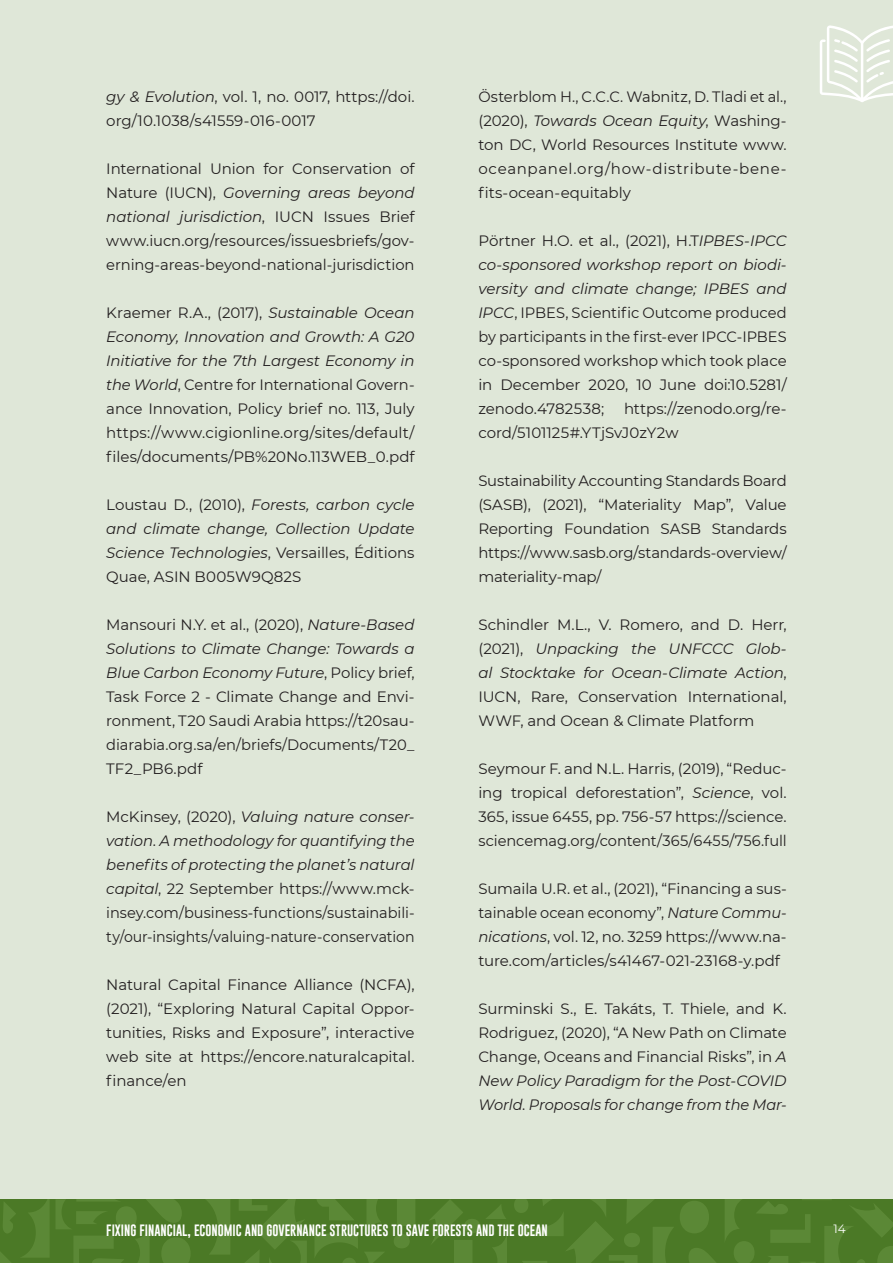
<style>
.page{position:relative;width:893px;height:1263px;background:#dfe7d8}
.page>*{position:absolute;margin:0;border:0;box-sizing:border-box;transform-origin:0 0}
.references{font:15px/24px "Montserrat";letter-spacing:-.005em;color:#231f20;text-align:justify}
.references-2{font:italic 15px/24px "Montserrat";letter-spacing:-.005em;color:#231f20;text-align:justify}
.t1{font:12px "Gobold";color:#fff}
.t2{font:12px "Montserrat";color:#fff}
.s1{font-style:italic}
.s2{font-style:normal}
</style>
<div class="page">
<svg style="left:820px;top:25px;width:73px;height:77px"></svg>
<div style="left:0;top:1199px;width:893px;height:64px;background:#4b7926"></div>
<svg style="left:514px;top:1199px;width:379px;height:64px"></svg>
<svg style="left:430px;top:1200px;width:77px;height:63px"></svg>
<svg style="left:0;top:1199px;width:415px;height:64px"></svg>
<p class="references" style="left:106px;top:84px;width:310px"><span class="s1">gy &amp; Evolution</span>, vol. 1, no. 0017, https://doi. org/10.1038/s41559-016-0017</p>
<p class="references" style="left:106px;top:156px;width:310px">International Union for Conservation of Nature (IUCN), <span class="s1">Governing areas beyond national jurisdiction</span>, IUCN Issues Brief www.iucn.org/resources/issuesbriefs/gov&shy;erning-areas-beyond-national-jurisdiction</p>
<p class="references" style="left:106px;top:300px;width:310px">Kraemer R.A., (2017), <span class="s1">Sustainable Ocean Economy, Innovation and Growth: A G20<br>Initiative for the 7th Largest Economy in the World</span>, Centre for International Govern&shy;ance Innovation, Policy brief no. 113, July https://www.cigionline.org/sites/default/ files/documents/PB%20No.113WEB_0.pdf</p>
<p class="references-2" style="left:106px;top:492px;width:310px"><span class="s2">Loustau D., (2010),</span> Forests, carbon cycle and climate change, Collection Update Science Technologies<span class="s2">, Versailles, Éditions Quae, ASIN B005W9Q82S</span></p>
<p class="references" style="left:106px;top:612px;width:310px">Mansouri N.Y. et al., (2020), <span class="s1">Nature-Based Solutions to Climate Change: Towards a Blue Carbon Economy Future</span>, Policy brief, Task Force 2 - Climate Change and Envi&shy;ronment, T20 Saudi Arabia https://t20sau&shy;diarabia.org.sa/en/briefs/Documents/T20_ TF2_PB6.pdf</p>
<p class="references" style="left:106px;top:804px;width:310px">McKinsey, (2020), <span class="s1">Valuing nature conser&shy;vation. A methodology for quantifying the benefits of protecting the planet’s natural capital</span>, 22 September https://www.mck&shy;insey.com/business-functions/sustainabili&shy;ty/our-insights/valuing-nature-conservation</p>
<p class="references" style="left:106px;top:972px;width:310px">Natural Capital Finance Alliance (NCFA), (2021), “Exploring Natural Capital Oppor&shy;tunities, Risks and Exposure”, interactive web site at https://encore.naturalcapital. finance/en</p>
<p class="references" style="left:478px;top:84px;width:310px">Österblom H., C.C.C. Wabnitz, D. Tladi et al., (2020), <span class="s1">Towards Ocean Equity</span>, Washing&shy;ton DC, World Resources Institute www. oceanpanel.org/how-distribute-bene&shy;fits-ocean-equitably</p>
<p class="references" style="left:478px;top:228px;width:310px">Pörtner H.O. et al., (2021), H.T<span class="s1">IPBES-IPCC co-sponsored workshop report on biodi&shy;versity and climate change; IPBES and IPCC</span>, IPBES, Scientific Outcome produced by participants in the first-ever IPCC-IPBES co-sponsored workshop which took place in December 2020, 10 June doi:10.5281/ zenodo.4782538;</p>
<p class="references" style="left:478px;top:396px;width:310px;text-indent:146px">https://zenodo.org/re&shy;cord/5101125#.YTjSvJ0zY2w</p>
<p class="references" style="left:478px;top:468px;width:310px">Sustainability Accounting Standards Board (SASB), (2021), “Materiality Map”, Value Reporting Foundation SASB Standards https://www.sasb.org/standards-overview/ materiality-map/</p>
<p class="references" style="left:478px;top:612px;width:310px">Schindler M.L., V. Romero, and D. Herr, (2021), <span class="s1">Unpacking the UNFCCC Glob&shy;al Stocktake for Ocean-Climate Action</span>, IUCN, Rare, Conservation International, WWF, and Ocean &amp; Climate Platform</p>
<p class="references" style="left:478px;top:756px;width:310px">Seymour F. and N.L. Harris, (2019), “Reduc&shy;ing tropical deforestation”, <span class="s1">Science</span>, vol.<br>365, issue 6455, pp. 756-57 https://science. sciencemag.org/content/365/6455/756.full</p>
<p class="references" style="left:478px;top:876px;width:310px">Sumaila U.R. et al., (2021), “Financing a sus&shy;tainable ocean economy”, <span class="s1">Nature Commu&shy;nications</span>, vol. 12, no. 3259 https://www.na&shy;ture.com/articles/s41467-021-23168-y.pdf</p>
<p class="references" style="left:478px;top:996px;width:310px">Surminski S., E. Takáts, T. Thiele, and K.<br>Rodriguez, (2020), “A New Path on Climate Change, Oceans and Financial Risks”, in <span class="s1">A New Policy Paradigm for the Post-COVID World. Proposals for change from the Mar-</span></p>
<p class="t1" style="left:106px;top:1223px;width:443px">FIXING FINANCIAL, ECONOMIC AND GOVERNANCE STRUCTURES TO SAVE FORESTS AND THE OCEAN</p>
<p class="t2" style="left:833px;top:1221px;width:14px">14</p>
</div>
